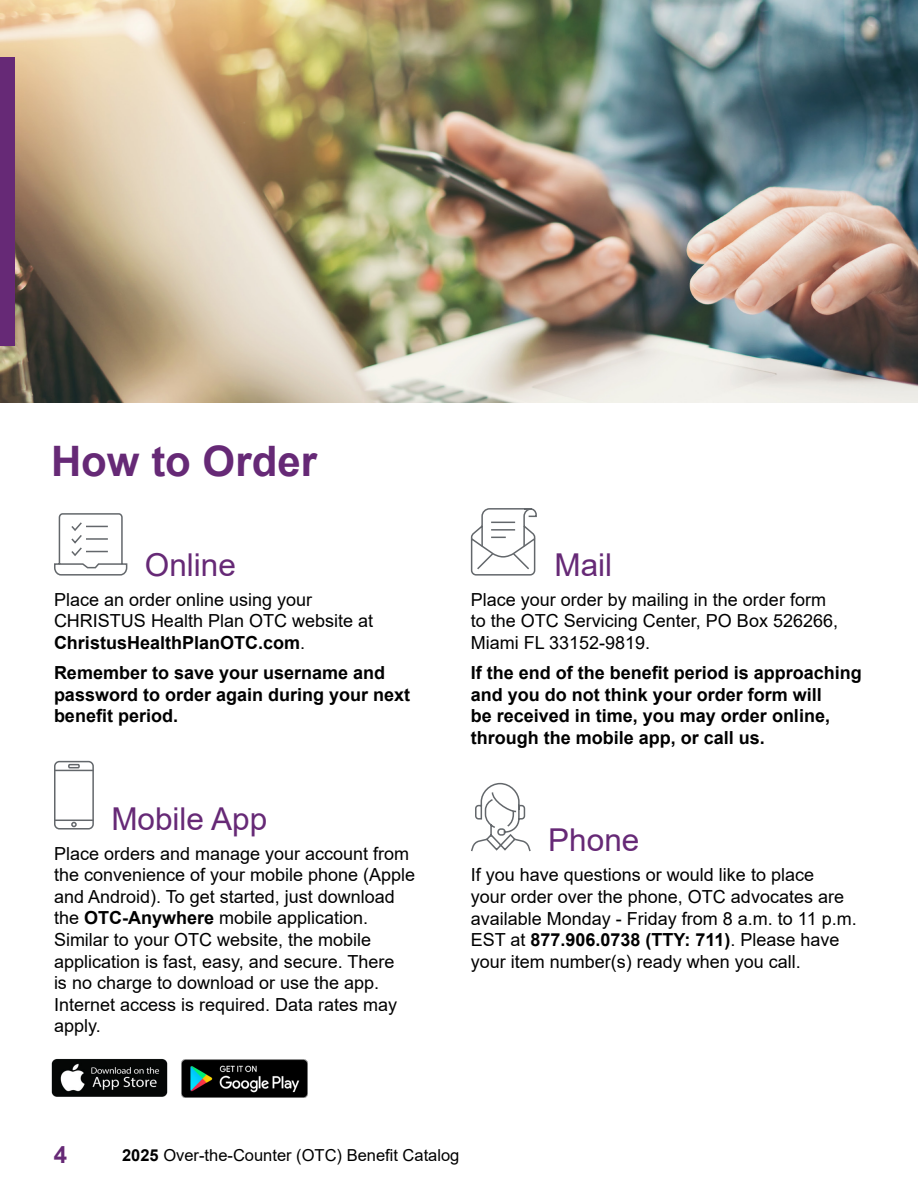
<style>
.page{position:relative;width:918px;height:1188px;background:#fff}
.page>*{position:absolute;margin:0;border:0;box-sizing:border-box;transform-origin:0 0}
.t1{font:700 42px "Arial";color:#662976}
.t2{font:31.5px "Arial";color:#662976}
.t3{font:700 24px "Arial";color:#662976}
.t4{font:18px/21.6px "Arial";color:#000}
.t5{font:700 18px/21.6px "Arial";color:#000}
.t6{font:16.5px "Arial";color:#000}
.s1{font-weight:700}
</style>
<div class="page">
<svg style="left:54px;top:513px;width:74px;height:63px"></svg>
<svg style="left:470px;top:508px;width:67px;height:68px"></svg>
<svg style="left:471px;top:782px;width:60px;height:70px"></svg>
<img style="left:0;top:0;width:918px;height:403px">
<div style="left:54px;top:761px;width:40px;height:69px;border:2px solid #63676b;border-radius:5px"></div>
<hr style="left:55px;top:770px;width:38px;height:1px;background:#63676b">
<hr style="left:55px;top:820px;width:38px;height:1px;background:#63676b">
<svg style="left:67px;top:763px;width:14px;height:6px"></svg>
<svg style="left:71px;top:822px;width:6px;height:5px"></svg>
<div style="left:0;top:57px;width:15px;height:289px;background:#662976"></div>
<img style="left:51px;top:1059px;width:117px;height:38px">
<img style="left:182px;top:1060px;width:125px;height:37px">
<h2 class="t1" style="left:51px;top:432px;width:268px">How to Order</h2>
<h3 class="t2" style="left:145px;top:543px;width:93px">Online</h3>
<p class="t4" style="left:54px;top:588px;width:321px">Place an order online using your<br>CHRISTUS Health Plan OTC website at<br><span class="s1">ChristusHealthPlanOTC.com</span>.</p>
<p class="t5" style="left:54px;top:662px;width:358px">Remember to save your username and password to order again during your next benefit period.</p>
<h3 class="t2" style="left:111px;top:797px;width:157px">Mobile App</h3>
<p class="t4" style="left:54px;top:842px;width:363px">Place orders and manage your account from the convenience of your mobile phone (Apple and Android). To get started, just download the <span class="s1">OTC-Anywhere</span> mobile application.<br>Similar to your OTC website, the mobile application is fast, easy, and secure. There<br>is no charge to download or use the app.<br>Internet access is required. Data rates may apply.</p>
<h3 class="t2" style="left:554px;top:543px;width:59px">Mail</h3>
<p class="t4" style="left:471px;top:588px;width:369px">Place your order by mailing in the order form to the OTC Servicing Center, PO Box 526266,<br>Miami FL 33152-9819.</p>
<p class="t5" style="left:471px;top:662px;width:393px">If the end of the benefit period is approaching and you do not think your order form will<br>be received in time, you may order online, through the mobile app, or call us.</p>
<h3 class="t2" style="left:548px;top:819px;width:93px">Phone</h3>
<p class="t4" style="left:471px;top:864px;width:387px">If you have questions or would like to place<br>your order over the phone, OTC advocates are available Monday - Friday from 8 a.m. to 11 p.m.<br>EST at <span class="s1">877.906.0738 (TTY: 711)</span>. Please have your item number(s) ready when you call.</p>
<h3 class="t3" style="left:54px;top:1138px;width:15px">4</h3>
<p class="t6" style="left:122px;top:1143px;width:339px"><span class="s1">2025</span> Over-the-Counter (OTC) Benefit Catalog</p>
</div>
